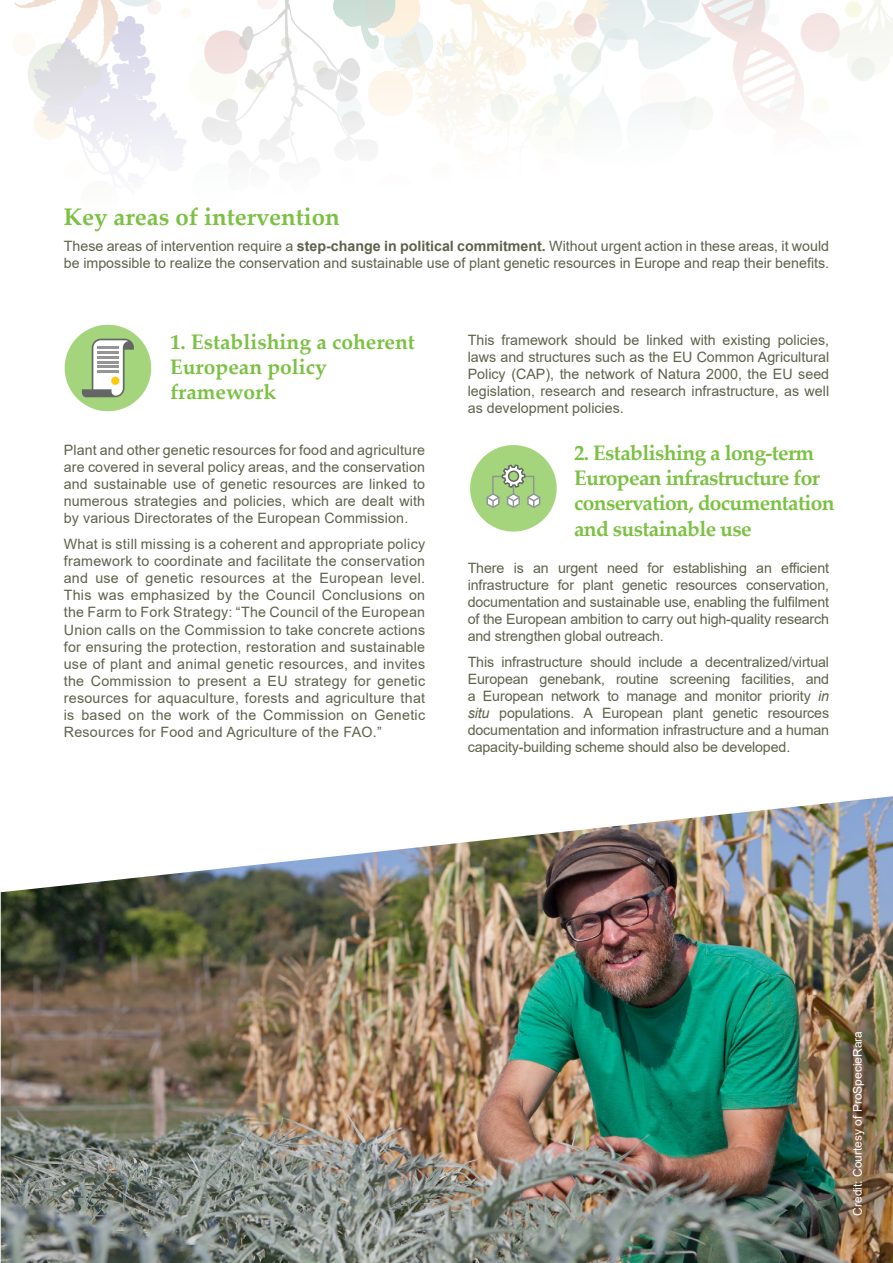
<style>
.page{position:relative;width:893px;height:1263px;background:#fff}
.page>*{position:absolute;margin:0;border:0;box-sizing:border-box;transform-origin:0 0}
.Body_text{font:700 24px "Palatino Linotype";color:#7bc142}
.Body_text-2{font:700 21px/25.2px "Palatino Linotype";letter-spacing:-.03em;color:#7bc142}
.Body_text-3{font:700 21px/25.2px "Palatino Linotype";color:#7bc142}
.Body_text-4{font:14.25px/17.1px "Arial";color:#60614b;text-align:justify}
.t1{font:12px "Arial";color:#fff}
.s1{font-weight:700}
.s2{font-style:italic}
</style>
<div class="page">
<svg style="left:13px;top:0;width:880px;height:466px"></svg>
<img style="left:1px;top:796px;width:892px;height:467px">
<div style="left:65px;top:325px;width:86px;height:86px;background:#a4d47b;border-radius:50%"></div>
<svg style="left:82px;top:339px;width:52px;height:58px"></svg>
<div style="left:470px;top:445px;width:87px;height:87px;background:#a4d47b;border-radius:50%"></div>
<svg style="left:486px;top:464px;width:55px;height:44px"></svg>
<div style="left:812px;top:994px;width:81px;height:269px;background:#231f20;opacity:.75"></div>
<p class="Body_text" style="left:64px;top:200px;width:278px">Key areas of intervention</p>
<p class="Body_text-4" style="left:64px;top:237px;width:767px">These areas of intervention require a <span class="s1">step-change in political commitment.</span> Without urgent action in these areas, it would be impossible to realize the conservation and sustainable use of plant genetic resources in Europe and reap their benefits.</p>
<p class="Body_text-3" style="left:170px;top:328px;width:246px">1. Establishing a coherent<br>European policy framework</p>
<p class="Body_text-4" style="left:468px;top:331px;width:363px">This framework should be linked with existing policies, laws and structures such as the EU Common Agricultural Policy (CAP), the network of Natura 2000, the EU seed legislation, research and research infrastructure, as well as development policies.</p>
<p class="Body_text-4" style="left:64px;top:441px;width:363px">Plant and other genetic resources for food and agriculture are covered in several policy areas, and the conservation and sustainable use of genetic resources are linked to numerous strategies and policies, which are dealt with by various Directorates of the European Commission.</p>
<p class="Body_text-4" style="left:64px;top:535px;width:363px">What is still missing is a coherent and appropriate policy framework to coordinate and facilitate the conservation and use of genetic resources at the European level.<br>This was emphasized by the Council Conclusions on the Farm to Fork Strategy: “The Council of the European Union calls on the Commission to take concrete actions for ensuring the protection, restoration and sustainable use of plant and animal genetic resources, and invites the Commission to present a EU strategy for genetic resources for aquaculture, forests and agriculture that is based on the work of the Commission on Genetic Resources for Food and Agriculture of the FAO.”</p>
<p class="Body_text-2" style="left:574px;top:439px;width:262px">2. Establishing a long-term<br>European infrastructure for conservation, documentation and sustainable use</p>
<p class="Body_text-4" style="left:468px;top:559px;width:363px">There is an urgent need for establishing an efficient infrastructure for plant genetic resources conservation, documentation and sustainable use, enabling the fulfilment of the European ambition to carry out high-quality research and strengthen global outreach.</p>
<p class="Body_text-4" style="left:468px;top:653px;width:363px">This infrastructure should include a decentralized/virtual European genebank, routine screening facilities, and a European network to manage and monitor priority <span class="s2">in situ</span> populations. A European plant genetic resources documentation and information infrastructure and a human capacity-building scheme should also be developed.</p>
<p class="t1" style="left:849px;top:1215px;width:186px;rotate:-90deg">Credit: Courtesy of ProSpecieRara</p>
</div>
